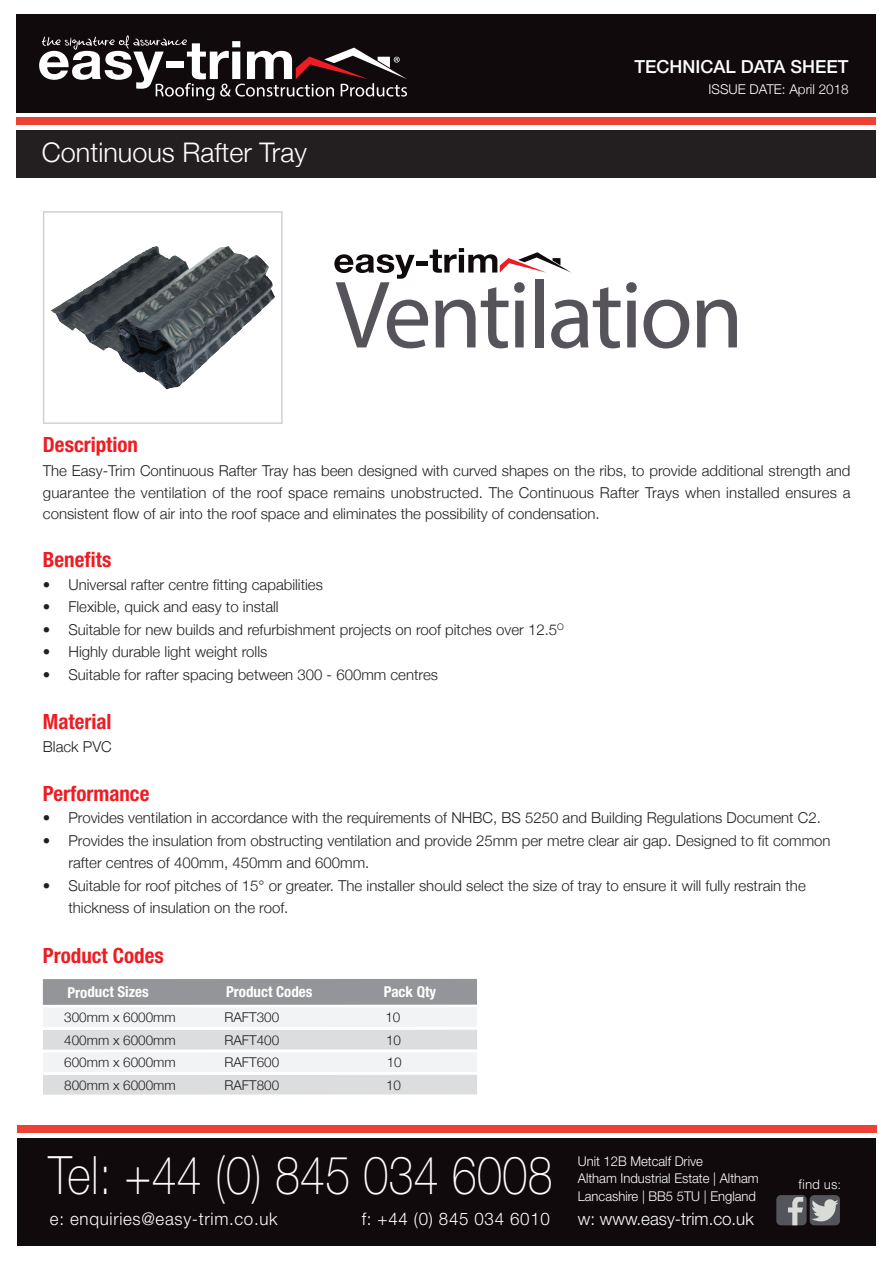
<style>
.page{position:relative;width:893px;height:1263px;background:#fff}
.page>*{position:absolute;margin:0;border:0;box-sizing:border-box;transform-origin:0 0}
.t1{font:100 52.95px "Helvetica Neue";letter-spacing:.005em;color:#fff;scale:.85 1}
.t2{font:300 27px "Helvetica Neue";color:#fff}
.t3{font:700 condensed 21px "Helvetica Neue";color:#ee1d23}
.t4{font:500 18px "Helvetica Neue";color:#fff}
.t5{font:300 17.4px "Helvetica Neue";letter-spacing:.04em;color:#fff}
.t6{font:300 17.4px "Helvetica Neue";color:#fff}
.t7{font:300 15px/21.3px "Helvetica Neue";color:#231f20}
.t8{font:700 condensed 15px "Helvetica Neue";color:#fff}
.t9{font:300 13.5px/17.4px "Helvetica Neue";color:#fff}
.t10{font:300 13.5px "Helvetica Neue";color:#231f20}
.t11{font:300 13.05px "Helvetica";color:#fff}
</style>
<div class="page">
<div style="left:17px;top:130px;width:859px;height:48px;background:#231f20"></div>
<img style="left:51px;top:246px;width:224px;height:144px">
<div style="left:43px;top:211px;width:240px;height:213px;border:2px solid #d1d2d4"></div>
<div style="left:16px;top:14px;width:859px;height:99px;background:#110a0c"></div>
<div style="left:16px;top:117px;width:859px;height:8px;background:#ed4136"></div>
<svg style="left:39px;top:35px;width:368px;height:65px"></svg>
<div style="left:18px;top:1138px;width:858px;height:108px;background:#110a0c"></div>
<div style="left:17px;top:1125px;width:859px;height:7px;background:#ed4136"></div>
<div style="left:810px;top:1195px;width:30px;height:30px;background:#54555b;border-radius:5px"></div>
<svg style="left:811px;top:1199px;width:28px;height:23px"></svg>
<div style="left:776px;top:1195px;width:31px;height:30px;background:#54555b;border-radius:5px"></div>
<svg style="left:788px;top:1197px;width:15px;height:28px"></svg>
<svg style="left:334px;top:248px;width:303px;height:100px"></svg>
<svg style="left:644px;top:300px;width:45px;height:48px"></svg>
<svg style="left:697px;top:300px;width:40px;height:47px"></svg>
<div style="left:43px;top:979px;width:434px;height:26px;background:#939598"></div>
<div style="left:43px;top:1007px;width:434px;height:20px;background:#f2f3f4"></div>
<div style="left:43px;top:1030px;width:434px;height:20px;background:#dcdddf"></div>
<div style="left:43px;top:1075px;width:434px;height:20px;background:#dcdddf"></div>
<div style="left:43px;top:1052px;width:434px;height:20px;background:#f2f3f4"></div>
<p class="t4" style="left:635px;top:52px;width:215px">TECHNICAL DATA SHEET</p>
<h2 class="t2" style="left:42px;top:136px;width:267px">Continuous Rafter Tray</h2>
<p class="t9" style="left:708px;top:80px;width:142px">ISSUE DATE: April 2018</p>
<h3 class="t3" style="left:43px;top:427px;width:97px">Description</h3>
<p class="t7" style="left:43px;top:460px;width:809px;text-align:justify">The Easy-Trim Continuous Rafter Tray has been designed with curved shapes on the ribs, to provide additional strength and guarantee the ventilation of the roof space remains unobstructed. The Continuous Rafter Trays when installed ensures a consistent flow of air into the roof space and eliminates the possibility of condensation.</p>
<h3 class="t3" style="left:43px;top:542px;width:70px">Benefits</h3>
<p class="t7" style="left:43px;top:573px;width:282px">• Universal rafter centre fitting capabilities</p>
<p class="t7" style="left:43px;top:596px;width:237px">• Flexible, quick and easy to install</p>
<p class="t7" style="left:43px;top:618px;width:522px">• Suitable for new builds and refurbishment projects on roof pitches over 12.5<sup>O</sup></p>
<p class="t7" style="left:43px;top:641px;width:226px">• Highly durable light weight rolls</p>
<p class="t7" style="left:43px;top:663px;width:397px">• Suitable for rafter spacing between 300 - 600mm centres</p>
<h3 class="t3" style="left:43px;top:704px;width:70px">Material</h3>
<p class="t7" style="left:43px;top:735px;width:70px">Black PVC</p>
<h3 class="t3" style="left:43px;top:776px;width:108px">Performance</h3>
<p class="t7" style="left:43px;top:807px;width:779px">• Provides ventilation in accordance with the requirements of NHBC, BS 5250 and Building Regulations Document C2.</p>
<p class="t7" style="left:68px;top:829px;width:764px;line-height:22.5px;text-indent:-26px">• Provides the insulation from obstructing ventilation and provide 25mm per metre clear air gap. Designed to fit common rafter centres of 400mm, 450mm and 600mm.</p>
<p class="t7" style="left:68px;top:874px;width:739px;line-height:22.5px;text-indent:-26px">• Suitable for roof pitches of 15° or greater. The installer should select the size of tray to ensure it will fully restrain the thickness of insulation on the roof.</p>
<h3 class="t3" style="left:43px;top:938px;width:122px">Product Codes</h3>
<p class="t8" style="left:67px;top:980px;width:83px">Product Sizes</p>
<p class="t8" style="left:226px;top:979px;width:88px">Product Codes</p>
<p class="t8" style="left:384px;top:979px;width:54px">Pack Qty</p>
<p class="t10" style="left:64px;top:1009px;width:113px">300mm x 6000mm</p>
<p class="t10" style="left:224px;top:1009px;width:56px">RAFT300</p>
<p class="t10" style="left:385px;top:1009px;width:17px">10</p>
<p class="t10" style="left:64px;top:1032px;width:113px">400mm x 6000mm</p>
<p class="t10" style="left:224px;top:1032px;width:56px">RAFT400</p>
<p class="t10" style="left:386px;top:1032px;width:17px">10</p>
<p class="t10" style="left:64px;top:1077px;width:113px">800mm x 6000mm</p>
<p class="t10" style="left:224px;top:1077px;width:56px">RAFT800</p>
<p class="t10" style="left:386px;top:1077px;width:17px">10</p>
<p class="t10" style="left:64px;top:1054px;width:113px">600mm x 6000mm</p>
<p class="t10" style="left:224px;top:1054px;width:56px">RAFT600</p>
<p class="t10" style="left:387px;top:1054px;width:17px">10</p>
<h1 class="t1" style="left:48px;top:1135px;width:595px">Tel: +44 (0) 845 034 6008</h1>
<p class="t9" style="left:578px;top:1151px;width:182px">Unit 12B Metcalf Drive<br>Altham Industrial Estate | Altham<br>Lancashire | BB5 5TU | England</p>
<p class="t5" style="left:50px;top:1204px;width:229px">e: enquiries@easy-trim.co.uk</p>
<p class="t6" style="left:578px;top:1204px;width:177px">w: www.easy-trim.co.uk</p>
<p class="t5" style="left:362px;top:1204px;width:190px">f: +44 (0) 845 034 6010</p>
<p class="t11" style="left:798px;top:1173px;width:44px">find us:</p>
</div>
